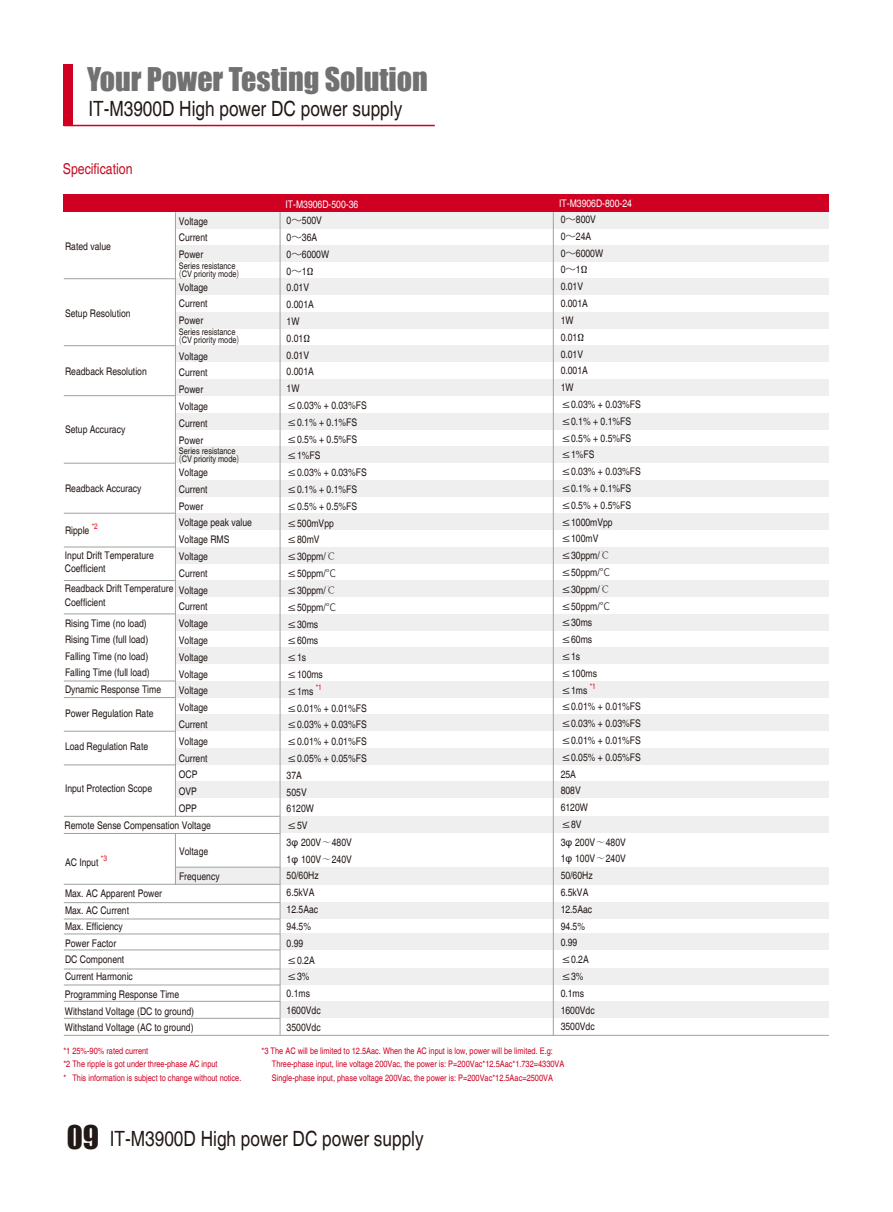
<style>
.page{position:relative;width:893px;height:1212px;background:#fff}
.page>*{position:absolute;margin:0;border:0;box-sizing:border-box;transform-origin:0 0}
.t1{font:30px "Impact";color:#727171}
.t2{font:condensed 21px "Helvetica";color:#221815}
.t3{font:condensed 15px "Helvetica";color:#c30d23}
.t4{font:condensed 10.5px/16.8px "Helvetica";color:#221815}
.t5{font:condensed 10.5px "Helvetica";color:#fff}
.t6{font:condensed 9px/13.8px "Helvetica";color:#cf0022}
.t7{font:condensed 9px/7.8px "Helvetica";color:#221815}
.s1{font-family:"Source Han Sans CN";font-weight:300;font-stretch:normal}
.s2{font-family:"Adobe Song Std";font-weight:300;font-stretch:normal}
.s3{font-family:"Arial";font-stretch:normal}
.s4{font-family:"Impact";font-stretch:normal;font-size:30px}
</style>
<div class="page">
<div style="left:176px;top:212px;width:653px;height:16px;background:#efefef"></div>
<div style="left:176px;top:245px;width:653px;height:17px;background:#efefef"></div>
<div style="left:176px;top:279px;width:653px;height:16px;background:#efefef"></div>
<div style="left:176px;top:312px;width:653px;height:17px;background:#efefef"></div>
<div style="left:176px;top:345px;width:653px;height:17px;background:#efefef"></div>
<div style="left:176px;top:379px;width:653px;height:17px;background:#efefef"></div>
<div style="left:176px;top:413px;width:653px;height:17px;background:#efefef"></div>
<div style="left:176px;top:446px;width:653px;height:17px;background:#efefef"></div>
<div style="left:176px;top:480px;width:653px;height:17px;background:#efefef"></div>
<div style="left:176px;top:547px;width:653px;height:17px;background:#efefef"></div>
<div style="left:176px;top:513px;width:653px;height:17px;background:#efefef"></div>
<div style="left:176px;top:580px;width:653px;height:17px;background:#efefef"></div>
<div style="left:176px;top:614px;width:653px;height:17px;background:#efefef"></div>
<div style="left:176px;top:647px;width:653px;height:17px;background:#efefef"></div>
<div style="left:176px;top:681px;width:653px;height:17px;background:#efefef"></div>
<div style="left:176px;top:714px;width:653px;height:17px;background:#efefef"></div>
<div style="left:176px;top:748px;width:653px;height:17px;background:#efefef"></div>
<div style="left:176px;top:781px;width:653px;height:17px;background:#efefef"></div>
<div style="left:280px;top:816px;width:549px;height:17px;background:#efefef"></div>
<div style="left:176px;top:867px;width:653px;height:17px;background:#efefef"></div>
<div style="left:280px;top:902px;width:549px;height:17px;background:#efefef"></div>
<div style="left:280px;top:934px;width:549px;height:16px;background:#efefef"></div>
<div style="left:280px;top:968px;width:549px;height:17px;background:#efefef"></div>
<div style="left:280px;top:1001px;width:549px;height:17px;background:#efefef"></div>
<div style="left:64px;top:194px;width:765px;height:18px;background:#cf0022"></div>
<hr style="left:175px;top:834px;width:1px;height:50px;background:#9fa0a0">
<hr style="left:175px;top:212px;width:1px;height:604px;background:#9fa0a0">
<hr style="left:280px;top:212px;width:1px;height:823px;background:#9fa0a0">
<hr style="left:64px;top:278px;width:112px;height:1px;background:#9fa0a0">
<hr style="left:64px;top:345px;width:112px;height:1px;background:#9fa0a0">
<hr style="left:64px;top:395px;width:112px;height:1px;background:#9fa0a0">
<hr style="left:64px;top:463px;width:112px;height:1px;background:#9fa0a0">
<hr style="left:64px;top:513px;width:112px;height:1px;background:#9fa0a0">
<hr style="left:64px;top:547px;width:112px;height:1px;background:#9fa0a0">
<hr style="left:64px;top:580px;width:112px;height:1px;background:#9fa0a0">
<hr style="left:64px;top:681px;width:112px;height:1px;background:#9fa0a0">
<hr style="left:64px;top:697px;width:112px;height:1px;background:#9fa0a0">
<hr style="left:64px;top:731px;width:112px;height:1px;background:#9fa0a0">
<hr style="left:64px;top:765px;width:112px;height:1px;background:#9fa0a0">
<hr style="left:64px;top:816px;width:216px;height:1px;background:#9fa0a0">
<hr style="left:64px;top:833px;width:216px;height:1px;background:#9fa0a0">
<hr style="left:176px;top:867px;width:104px;height:1px;background:#9fa0a0">
<hr style="left:64px;top:884px;width:216px;height:1px;background:#9fa0a0">
<hr style="left:64px;top:902px;width:216px;height:1px;background:#9fa0a0">
<hr style="left:64px;top:919px;width:216px;height:1px;background:#9fa0a0">
<hr style="left:64px;top:934px;width:216px;height:1px;background:#9fa0a0">
<hr style="left:64px;top:950px;width:216px;height:1px;background:#9fa0a0">
<hr style="left:64px;top:969px;width:216px;height:1px;background:#9fa0a0">
<hr style="left:64px;top:985px;width:216px;height:1px;background:#9fa0a0">
<hr style="left:64px;top:1035px;width:765px;height:1px;background:#9fa0a0">
<hr style="left:64px;top:614px;width:112px;height:1px;background:#9fa0a0">
<hr style="left:64px;top:1001px;width:216px;height:1px;background:#9fa0a0">
<hr style="left:64px;top:1018px;width:216px;height:1px;background:#9fa0a0">
<hr style="left:553px;top:212px;width:1px;height:823px;background:#9fa0a0">
<div style="left:64px;top:64px;width:9px;height:62px;background:#cf0022"></div>
<hr style="left:64px;top:125px;width:371px;height:1px;background:#cf0022">
<p class="t1" style="left:87px;top:56px;width:342px">Your Power Testing Solution</p>
<p class="t2" style="left:88px;top:96px;width:315px">IT-M3900D High power DC power supply</p>
<p class="t3" style="left:63px;top:160px;width:71px">Specification</p>
<p class="t4" style="left:179px;top:213px;width:31px;text-align:justify">Voltage Current Power</p>
<p class="t7" style="left:179px;top:262px;width:62px">Series resistance <span class="s1">(</span>CV priority mode<span class="s1">)</span></p>
<p class="t4" style="left:179px;top:279px;width:31px;text-align:justify">Voltage Current Power</p>
<p class="t7" style="left:179px;top:328px;width:62px">Series resistance <span class="s1">(</span>CV priority mode<span class="s1">)</span></p>
<p class="t4" style="left:179px;top:348px;width:31px">Voltage<br>Current<br>Power<br>Voltage<br>Current<br>Power</p>
<p class="t7" style="left:179px;top:447px;width:62px">Series resistance <span class="s1">(</span>CV priority mode<span class="s1">)</span></p>
<p class="t4" style="left:179px;top:464px;width:75px">Voltage<br>Current<br>Power<br>Voltage peak value<br>Voltage RMS<br>Voltage<br>Current<br>Voltage<br>Current<br>Voltage<br>Voltage<br>Voltage<br>Voltage<br>Voltage<br>Voltage<br>Current<br>Voltage<br>Current<br>OCP<br>OVP<br>OPP</p>
<p class="t4" style="left:65px;top:238px;width:47px">Rated value</p>
<p class="t4" style="left:65px;top:305px;width:67px">Setup Resolution</p>
<p class="t4" style="left:65px;top:362px;width:83px">Readback Resolution</p>
<p class="t4" style="left:65px;top:421px;width:62px">Setup Accuracy</p>
<p class="t4" style="left:65px;top:480px;width:78px">Readback Accuracy</p>
<p class="t4" style="left:65px;top:522px;width:34px">Ripple <sup>*2</sup></p>
<p class="t4" style="left:65px;top:549px;width:91px;line-height:13.5px">Input Drift Temperature<br>Coefficient</p>
<p class="t4" style="left:65px;top:582px;width:110px;line-height:13.5px">Readback Drift Temperature<br>Coefficient</p>
<p class="t4" style="left:65px;top:615px;width:98px">Rising Time (no load)<br>Rising Time (full load)<br>Falling Time (no load)<br>Falling Time (full load)<br>Dynamic Response Time</p>
<p class="t4" style="left:65px;top:704px;width:90px">Power Regulation Rate</p>
<p class="t4" style="left:65px;top:737px;width:85px">Load Regulation Rate</p>
<p class="t4" style="left:65px;top:779px;width:89px">Input Protection Scope</p>
<p class="t4" style="left:64px;top:816px;width:148px">Remote Sense Compensation Voltage</p>
<p class="t4" style="left:65px;top:854px;width:44px">AC Input <sup>*3</sup></p>
<p class="t4" style="left:65px;top:885px;width:99px">Max. AC Apparent Power<br>Max. AC Current<br>Max. Efficiency<br>Power Factor<br>DC Component<br>Current Harmonic</p>
<p class="t4" style="left:179px;top:843px;width:31px">Voltage</p>
<p class="t4" style="left:179px;top:868px;width:42px">Frequency</p>
<p class="t4" style="left:65px;top:986px;width:131px">Programming Response Time<br>Withstand Voltage (DC to ground)<br>Withstand Voltage (AC to ground)</p>
<p class="t5" style="left:286px;top:198px;width:74px">IT-M3906D-500-36</p>
<p class="t5" style="left:559px;top:197px;width:74px">IT-M3906D-800-24</p>
<p class="t4" style="left:287px;top:212px;width:82px">0<span class="s1">～</span>500V<br>0<span class="s1">～</span>36A<br>0<span class="s1">～</span>6000W<br>0<span class="s1">～</span>1Ω<br>0.01V<br>0.001A<br>1W<br>0.01Ω<br>0.01V<br>0.001A<br>1W<br>≤0.03% + 0.03%FS ≤0.1% + 0.1%FS ≤0.5% + 0.5%FS ≤1%FS<br>≤0.03% + 0.03%FS ≤0.1% + 0.1%FS ≤0.5% + 0.5%FS ≤500mVpp ≤80mV ≤30ppm/<span class="s2">℃ </span>≤50ppm/<span class="s1">℃ </span>≤30ppm/<span class="s2">℃ </span>≤50ppm/<span class="s1">℃ </span>≤30ms<br>≤60ms<br>≤1s<br>≤100ms<br>≤1ms <sup>*1<br></sup>≤0.01% + 0.01%FS ≤0.03% + 0.03%FS ≤0.01% + 0.01%FS ≤0.05% + 0.05%FS<br>37A<br>505V<br>6120W<br>≤5V</p>
<p class="t4" style="left:561px;top:211px;width:82px">0<span class="s1">～</span>800V<br>0<span class="s1">～</span>24A<br>0<span class="s1">～</span>6000W<br>0<span class="s1">～</span>1Ω<br>0.01V<br>0.001A<br>1W<br>0.01Ω<br>0.01V<br>0.001A<br>1W<br>≤0.03% + 0.03%FS ≤0.1% + 0.1%FS ≤0.5% + 0.5%FS ≤1%FS<br>≤0.03% + 0.03%FS ≤0.1% + 0.1%FS ≤0.5% + 0.5%FS ≤1000mVpp ≤100mV ≤30ppm/<span class="s2">℃ </span>≤50ppm/<span class="s1">℃ </span>≤30ppm/<span class="s2">℃ </span>≤50ppm/<span class="s1">℃ </span>≤30ms<br>≤60ms<br>≤1s<br>≤100ms<br>≤1ms <sup>*1<br></sup>≤0.01% + 0.01%FS ≤0.03% + 0.03%FS ≤0.01% + 0.01%FS ≤0.05% + 0.05%FS<br>25A<br>808V<br>6120W<br>≤8V</p>
<p class="t4" style="left:287px;top:834px;width:67px">3<span class="s3">φ</span> 200V<span class="s2">～</span>480V<br>1<span class="s3">φ</span> 100V<span class="s2">～</span>240V<br>50/60Hz<br>6.5kVA<br>12.5Aac<br>94.5%<br>0.99<br>≤0.2A<br>≤3%<br>0.1ms<br>1600Vdc<br>3500Vdc</p>
<p class="t4" style="left:561px;top:833px;width:67px">3<span class="s3">φ</span> 200V<span class="s2">～</span>480V<br>1<span class="s3">φ</span> 100V<span class="s2">～</span>240V<br>50/60Hz<br>6.5kVA<br>12.5Aac<br>94.5%<br>0.99<br>≤0.2A<br>≤3%<br>0.1ms<br>1600Vdc<br>3500Vdc</p>
<p class="t6" style="left:63px;top:1043px;width:180px">*1 25%-90% rated current<br>*2 The ripple is got under three-phase AC input<br>* This information is subject to change without notice.</p>
<p class="t6" style="left:272px;top:1043px;width:294px;text-indent:-10px">*3 The AC will be limited to 12.5Aac. When the AC input is low, power will be limited. E.g:<br>Three-phase input, line voltage 200Vac, the power is: P=200Vac*12.5Aac*1.732=4330VA<br>Single-phase input, phase voltage 200Vac, the power is: P=200Vac*12.5Aac=2500VA</p>
<p class="t2" style="left:67px;top:1126px;width:359px"><span class="s4">09</span> IT-M3900D High power DC power supply</p>
</div>
